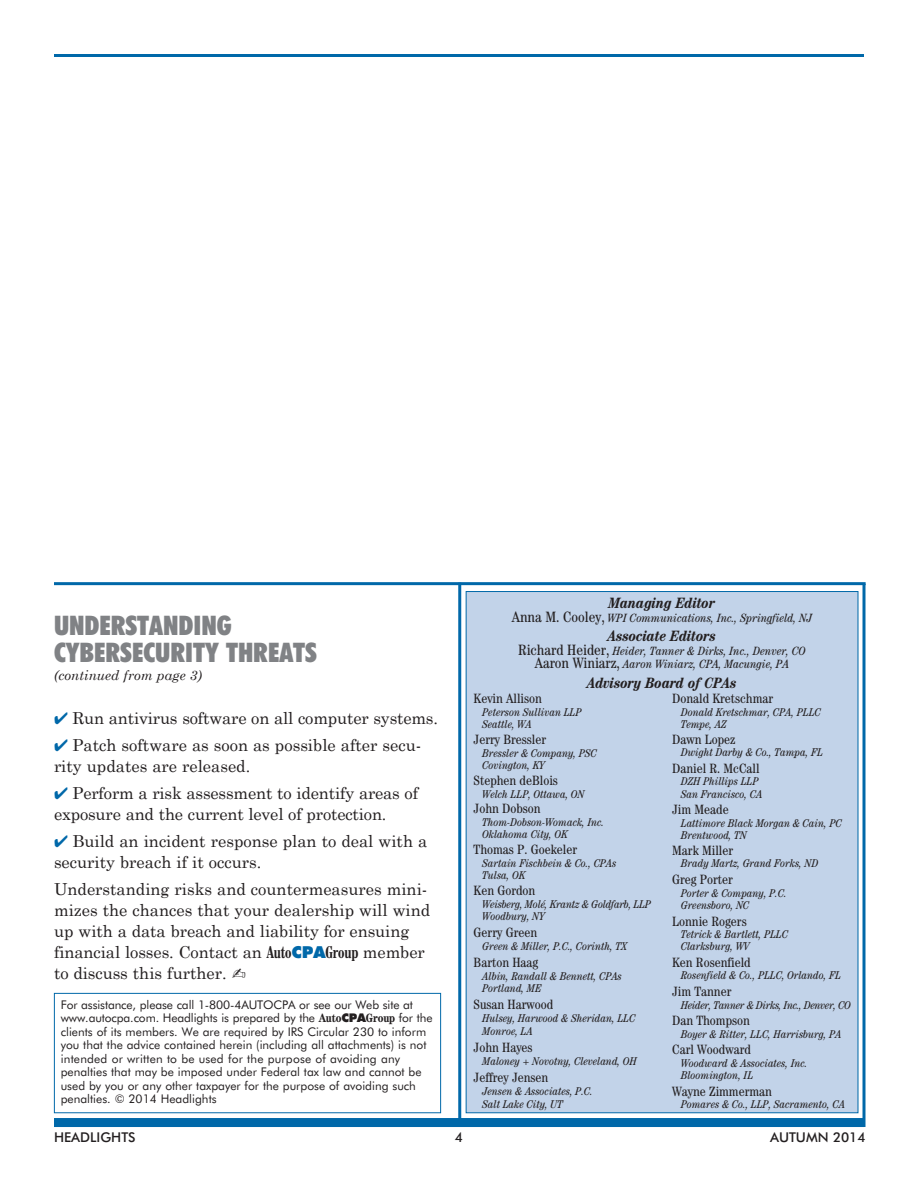
<style>
.page{position:relative;width:918px;height:1188px;background:#fff}
.page>*{position:absolute;margin:0;border:0;box-sizing:border-box;transform-origin:0 0}
.Jump_Head{font:900 condensed 27px/27px "Futura BT";color:#808285}
.Body_Text{font:16.5px/21px "Century Schoolbook";color:#231f20}
.t1{font:italic 700 condensed 15px "Century";color:#231f20}
.masthead_1{font:condensed 13.5px "Century";color:#231f20}
.masthead_2{font:condensed 13.5px "Century";color:#231f20}
.Season{font:500 13.5px "Futura BT";color:#231f20}
.Continued_from{font:italic 13.5px "Century Schoolbook";color:#231f20}
.Body_Text-2{font:12px/13.5px "Futura BT";color:#231f20}
.t2{font:italic condensed 12px/13.5px "Century";color:#231f20;text-align:center}
.masthead_2-2{font:italic condensed 11.25px/12.6px "Century";color:#231f20}
.masthead_2-3{font:italic condensed 11.25px "Century";letter-spacing:-.025em;color:#231f20}
.masthead_1-2{font:italic condensed 11.25px "Century";color:#231f20}
.s1{color:#0068a9}
.s2{font-family:"Century Schoolbook BT";font-weight:700;font-stretch:condensed}
.s3{font-family:"Futura BT";font-weight:900;color:#0068a9}
.s4{font-family:"Century";font-weight:700;font-stretch:condensed}
.s5{font-weight:900}
.s6{font-style:normal;font-size:15px}
</style>
<div class="page">
<div style="left:466px;top:591px;width:392px;height:522px;background:#c2d3e9;border:1px solid #0068a9"></div>
<hr style="left:54px;top:582px;width:812px;height:3px;background:#0068a9">
<hr style="left:54px;top:54px;width:810px;height:3px;background:#0068a9">
<div style="left:54px;top:1118px;width:810px;height:9px;background:#0068a9"></div>
<hr style="left:458px;top:583px;width:3px;height:543px;background:#0068a9">
<svg style="left:862px;top:584px;width:4px;height:543px;fill:#0068a9"></svg>
<div style="left:54px;top:993px;width:387px;height:120px;border:1px solid #0068a9"></div>
<p class="Jump_Head" style="left:54px;top:611px;width:265px">UNDERSTANDING<br>CYBERSECURITY THREATS</p>
<p class="Continued_from" style="left:54px;top:665px;width:149px">(continued from page 3)</p>
<p class="Body_Text" style="left:54px;top:706px;width:386px"><span class="s1">✔</span> Run antivirus software on all computer systems.</p>
<p class="Body_Text" style="left:54px;top:733px;width:369px"><span class="s1">✔</span> Patch software as soon as possible after secu&shy;rity updates are released.</p>
<p class="Body_Text" style="left:54px;top:781px;width:366px"><span class="s1">✔</span> Perform a risk assessment to identify areas of exposure and the current level of protection.</p>
<p class="Body_Text" style="left:54px;top:829px;width:375px"><span class="s1">✔</span> Build an incident response plan to deal with a security breach if it occurs.</p>
<p class="Body_Text" style="left:54px;top:877px;width:378px">Understanding risks and countermeasures mini&shy;mizes the chances that your dealership will wind up with a data breach and liability for ensuing financial losses. Contact an <span class="s2">Auto</span><span class="s3">CPA</span><span class="s2">Group</span> member to discuss this further.</p>
<p class="Body_Text-2" style="left:61px;top:998px;width:373px">For assistance, please call 1-800-4AUTOCPA or see our Web site at www.autocpa.com. Headlights is prepared by the <span class="s4">Auto</span><span class="s5">CPA</span><span class="s4">Group</span> for the clients of its members. We are required by IRS Circular 230 to inform you that the advice contained herein (including all attachments) is not intended or written to be used for the purpose of avoiding any penalties that may be imposed under Federal tax law and cannot be used by you or any other taxpayer for the purpose of avoiding such penalties. © 2014 Headlights</p>
<p class="t1" style="left:609px;top:594px;width:108px">Managing Editor</p>
<p class="t2" style="left:512px;top:611px;width:302px"><span class="s6">Anna M. Cooley,</span> WPI Communications, Inc., Springfield, NJ</p>
<p class="t1" style="left:608px;top:627px;width:110px">Associate Editors</p>
<p class="t2" style="left:518px;top:644px;width:289px"><span class="s6">Richard Heider,</span> Heider, Tanner &amp; Dirks, Inc., Denver, CO<br><span class="s6">Aaron Winiarz,</span> Aaron Winiarz, CPA, Macungie, PA</p>
<p class="t1" style="left:587px;top:674px;width:151px">Advisory Board of CPAs</p>
<p class="masthead_1" style="left:474px;top:691px;width:70px">Kevin Allison</p>
<p class="masthead_2-2" style="left:483px;top:706px;width:101px">Peterson Sullivan LLP<br>Seattle, WA</p>
<p class="masthead_1" style="left:474px;top:732px;width:74px">Jerry Bressler</p>
<p class="masthead_2-2" style="left:483px;top:746px;width:116px">Bressler &amp; Company, PSC<br>Covington, KY</p>
<p class="masthead_1" style="left:474px;top:772px;width:86px">Stephen deBlois</p>
<p class="masthead_2-2" style="left:483px;top:787px;width:104px">Welch LLP, Ottawa, ON</p>
<p class="masthead_1" style="left:474px;top:801px;width:69px">John Dobson</p>
<p class="masthead_2-2" style="left:483px;top:816px;width:123px">Thom-Dobson-Womack, Inc.<br>Oklahoma City, OK</p>
<p class="masthead_1" style="left:474px;top:841px;width:105px">Thomas P. Goekeler</p>
<p class="masthead_2-2" style="left:483px;top:856px;width:136px">Sartain Fischbein &amp; Co., CPAs<br>Tulsa, OK</p>
<p class="masthead_1" style="left:474px;top:882px;width:63px">Ken Gordon</p>
<p class="masthead_2-2" style="left:483px;top:897px;width:170px">Weisberg, Molé, Krantz &amp; Goldfarb, LLP<br>Woodbury, NY</p>
<p class="masthead_1" style="left:474px;top:925px;width:65px">Gerry Green</p>
<p class="masthead_2-2" style="left:483px;top:940px;width:146px">Green &amp; Miller, P.C., Corinth, TX</p>
<p class="masthead_1" style="left:474px;top:954px;width:66px">Barton Haag</p>
<p class="masthead_2-2" style="left:483px;top:969px;width:141px">Albin, Randall &amp; Bennett, CPAs<br>Portland, ME</p>
<p class="masthead_2" style="left:474px;top:997px;width:81px">Susan Harwood</p>
<p class="masthead_2-2" style="left:483px;top:1012px;width:155px">Hulsey, Harwood &amp; Sheridan, LLC<br>Monroe, LA</p>
<p class="masthead_1" style="left:474px;top:1039px;width:61px">John Hayes</p>
<p class="masthead_2-2" style="left:483px;top:1054px;width:156px">Maloney + Novotny, Cleveland, OH</p>
<p class="masthead_1" style="left:474px;top:1070px;width:76px">Jeffrey Jensen</p>
<p class="masthead_2-2" style="left:483px;top:1085px;width:112px;line-height:13px">Jensen &amp; Associates, P.C.<br>Salt Lake City, UT</p>
<p class="masthead_2" style="left:672px;top:691px;width:103px">Donald Kretschmar</p>
<p class="masthead_1-2" style="left:681px;top:705px;width:141px">Donald Kretschmar, CPA, PLLC</p>
<p class="masthead_1-2" style="left:681px;top:718px;width:47px">Tempe, AZ</p>
<p class="masthead_1" style="left:672px;top:732px;width:65px">Dawn Lopez</p>
<p class="masthead_2-2" style="left:681px;top:746px;width:144px">Dwight Darby &amp; Co., Tampa, FL</p>
<p class="masthead_1" style="left:672px;top:760px;width:89px">Daniel R. McCall</p>
<p class="masthead_2-2" style="left:681px;top:775px;width:83px">DZH Phillips LLP<br>San Francisco, CA</p>
<p class="masthead_1" style="left:672px;top:802px;width:58px">Jim Meade</p>
<p class="masthead_2-2" style="left:681px;top:817px;width:162px">Lattimore Black Morgan &amp; Cain, PC<br>Brentwood, TN</p>
<p class="masthead_1" style="left:672px;top:843px;width:63px">Mark Miller</p>
<p class="masthead_2-2" style="left:681px;top:857px;width:139px">Brady Martz, Grand Forks, ND</p>
<p class="masthead_1" style="left:672px;top:872px;width:62px">Greg Porter</p>
<p class="masthead_2-2" style="left:681px;top:886px;width:107px">Porter &amp; Company, P.C.<br>Greensboro, NC</p>
<p class="masthead_1" style="left:672px;top:913px;width:76px">Lonnie Rogers</p>
<p class="masthead_2-2" style="left:681px;top:928px;width:109px">Tetrick &amp; Bartlett, PLLC<br>Clarksburg, WV</p>
<p class="masthead_1" style="left:672px;top:955px;width:80px">Ken Rosenfield</p>
<p class="masthead_2-2" style="left:681px;top:969px;width:162px">Rosenfield &amp; Co., PLLC, Orlando, FL</p>
<p class="masthead_1" style="left:672px;top:984px;width:61px">Jim Tanner</p>
<p class="masthead_2-3" style="left:681px;top:998px;width:171px">Heider, Tanner &amp; Dirks, Inc., Denver, CO</p>
<p class="masthead_1" style="left:672px;top:1013px;width:79px">Dan Thompson</p>
<p class="masthead_2-2" style="left:681px;top:1027px;width:162px">Boyer &amp; Ritter, LLC, Harrisburg, PA</p>
<p class="masthead_1" style="left:672px;top:1042px;width:80px">Carl Woodward</p>
<p class="masthead_2-2" style="left:681px;top:1057px;width:128px">Woodward &amp; Associates, Inc.<br>Bloomington, IL</p>
<p class="masthead_1" style="left:672px;top:1083px;width:101px">Wayne Zimmerman</p>
<p class="masthead_2-2" style="left:681px;top:1098px;width:166px">Pomares &amp; Co., LLP, Sacramento, CA</p>
<p class="Season" style="left:54px;top:1129px;width:83px">HEADLIGHTS</p>
<p class="Season" style="left:455px;top:1129px;width:10px">4</p>
<p class="Season" style="left:770px;top:1129px;width:97px">AUTUMN 2014</p>
</div>
